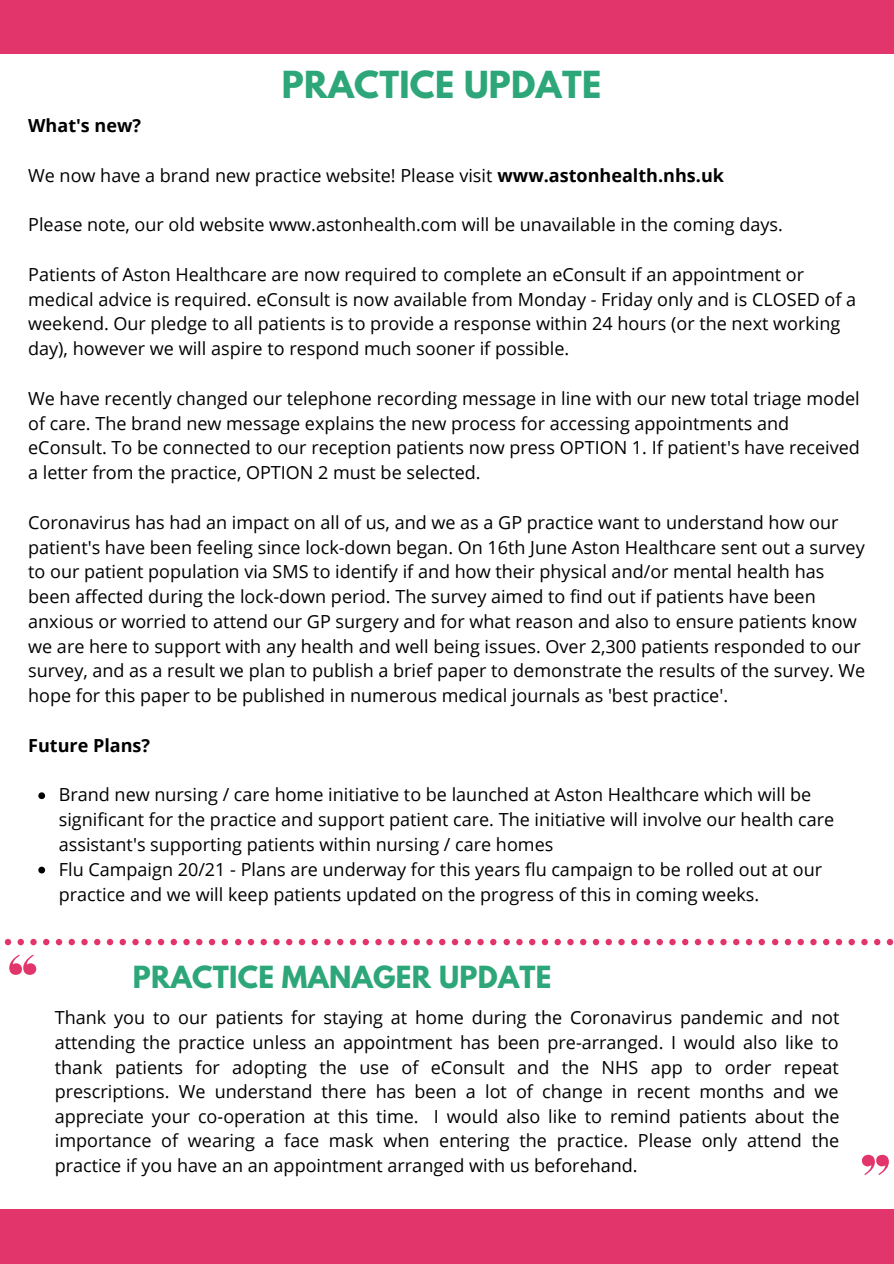
<style>
.page{position:relative;width:894px;height:1264px;background:#fff}
.page>*{position:absolute;margin:0;border:0;box-sizing:border-box;transform-origin:0 0}
.t1{font:700 33px "League Spartan";letter-spacing:.01em;color:#2da779}
.t2{font:700 27px "League Spartan";letter-spacing:.01em;color:#2da779}
.t3{font:18px/24.8px "Open Sans";color:#000}
.t4{font:700 18px "Open Sans";color:#000}
.s1{font-weight:700}
</style>
<div class="page">
<div style="left:0;top:1209px;width:893px;height:54px;background:#e2356b"></div>
<div style="left:0;top:0;width:893px;height:53px;background:#e2356b"></div>
<svg style="left:9px;top:954px;width:27px;height:20px"></svg>
<svg style="left:862px;top:1154px;width:26px;height:21px"></svg>
<svg style="left:38px;top:792px;width:7px;height:7px"></svg>
<svg style="left:38px;top:866px;width:7px;height:7px"></svg>
<svg style="left:4px;top:938px;width:224px;height:7px"></svg>
<svg style="left:235px;top:938px;width:261px;height:7px"></svg>
<svg style="left:503px;top:938px;width:261px;height:7px"></svg>
<svg style="left:772px;top:938px;width:121px;height:7px"></svg>
<p class="t1" style="left:281px;top:68px;width:321px">PRACTICE UPDATE</p>
<p class="t4" style="left:28px;top:113px;width:114px">What's new?</p>
<p class="t3" style="left:28px;top:162px;width:697px">We now have a brand new practice website! Please visit <span class="s1">www.astonhealth.nhs.uk</span></p>
<p class="t3" style="left:28px;top:212px;width:756px">Please note, our old website www.astonhealth.com will be unavailable in the coming days.</p>
<p class="t3" style="left:28px;top:261px;width:829px">Patients of Aston Healthcare are now required to complete an eConsult if an appointment or medical advice is required. eConsult is now available from Monday - Friday only and is CLOSED of a weekend. Our pledge to all patients is to provide a response within 24 hours (or the next working day), however we will aspire to respond much sooner if possible.</p>
<p class="t3" style="left:28px;top:385px;width:833px">We have recently changed our telephone recording message in line with our new total triage model of care. The brand new message explains the new process for accessing appointments and eConsult. To be connected to our reception patients now press OPTION 1. If patient's have received a letter from the practice, OPTION 2 must be selected.</p>
<p class="t3" style="left:28px;top:509px;width:838px">Coronavirus has had an impact on all of us, and we as a GP practice want to understand how our patient's have been feeling since lock-down began. On 16th June Aston Healthcare sent out a survey to our patient population via SMS to identify if and how their physical and/or mental health has been affected during the lock-down period. The survey aimed to find out if patients have been anxious or worried to attend our GP surgery and for what reason and also to ensure patients know we are here to support with any health and well being issues. Over 2,300 patients responded to our survey, and as a result we plan to publish a brief paper to demonstrate the results of the survey. We hope for this paper to be published in numerous medical journals as 'best practice'.</p>
<p class="t4" style="left:28px;top:732px;width:123px">Future Plans?</p>
<p class="t3" style="left:59px;top:782px;width:776px">Brand new nursing / care home initiative to be launched at Aston Healthcare which will be significant for the practice and support patient care. The initiative will involve our health care assistant's supporting patients within nursing / care homes</p>
<p class="t3" style="left:59px;top:856px;width:764px">Flu Campaign 20/21 - Plans are underway for this years flu campaign to be rolled out at our practice and we will keep patients updated on the progress of this in coming weeks.</p>
<p class="t2" style="left:133px;top:963px;width:420px">PRACTICE MANAGER UPDATE</p>
<p class="t3" style="left:55px;top:1004px;width:786px;text-align:justify">Thank you to our patients for staying at home during the Coronavirus pandemic and not attending the practice unless an appointment has been pre-arranged. I would also like to thank patients for adopting the use of eConsult and the NHS app to order repeat prescriptions. We understand there has been a lot of change in recent months and we appreciate your co-operation at this time. I would also like to remind patients about the importance of wearing a face mask when entering the practice. Please only attend the practice if you have an an appointment arranged with us beforehand.</p>
</div>
